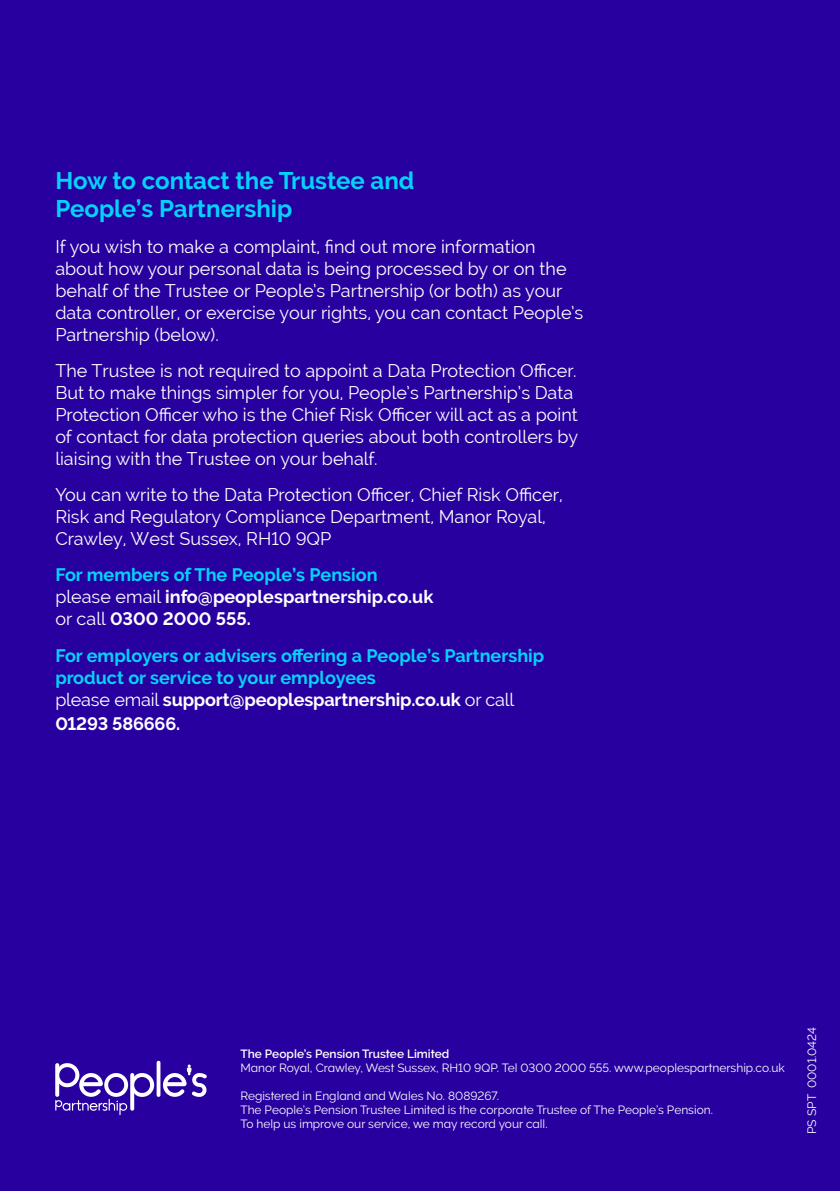
<style>
.page{position:relative;width:840px;height:1191px;background:#fff}
.page>*{position:absolute;margin:0;border:0;box-sizing:border-box;transform-origin:0 0}
.t1{font:700 24px/28px "Raleway";color:#05d2fa}
.t2{font:18px/22px "Raleway";color:#fff}
.t3{font:700 18px/22px "Raleway";color:#05d2fa}
.t4{font:700 18px/22px "Raleway";color:#fff}
.t5{font:12px "Raleway";color:#fff}
.t6{font:11.8px/13.8px "Raleway";color:#fff}
.t7{font:600 11.8px "Raleway";color:#fff}
.s1{color:#05d2fa}
.s2{font-weight:400}
.s3{font-weight:400;color:#fff}
.s4{color:#fff}
</style>
<div class="page">
<div style="left:0;top:0;width:839px;height:1191px;background:#2800a0"></div>
<svg style="left:55px;top:1060px;width:152px;height:55px"></svg>
<h1 class="t1" style="left:55px;top:166px;width:360px">How to contact the Trustee and<br>People’s Partnership</h1>
<p class="t2" style="left:55px;top:235px;width:529px">If you wish to make a complaint, find out more information about how your personal data is being processed by or on the behalf of the Trustee or People’s Partnership (or both) as your data controller, or exercise your rights, you can contact People’s Partnership (below).</p>
<p class="t2" style="left:55px;top:360px;width:524px">The Trustee is not required to appoint a Data Protection Officer.<br>But to make things simpler for you, People’s Partnership’s Data Protection Officer who is the Chief Risk Officer will act as a point of contact for data protection queries about both controllers by liaising with the Trustee on your behalf.</p>
<p class="t2" style="left:55px;top:484px;width:508px">You can write to the Data Protection Officer, Chief Risk Officer,<br>Risk and Regulatory Compliance Department, Manor Royal,<br>Crawley, West Sussex, RH10 9QP</p>
<p class="t4" style="left:55px;top:564px;width:379px"><span class="s1">For members of The People’s Pension </span><span class="s2">please email</span> info@peoplespartnership.co.uk <span class="s2">or call</span> 0300 2000 555.</p>
<p class="t3" style="left:55px;top:644px;width:490px">For employers or advisers offering a People’s Partnership product or service to your employees<br><span class="s3">please email</span> <span class="s4">support@peoplespartnership.co.uk</span> <span class="s3">or call</span></p>
<p class="t4" style="left:55px;top:712px;width:126px">01293 586666.</p>
<p class="t7" style="left:240px;top:1047px;width:210px">The People’s Pension Trustee Limited</p>
<p class="t6" style="left:240px;top:1061px;width:545px">Manor Royal, Crawley, West Sussex, RH10 9QP. Tel 0300 2000 555. www.peoplespartnership.co.uk</p>
<p class="t6" style="left:240px;top:1088px;width:474px">Registered in England and Wales No. 8089267.<br>The People’s Pension Trustee Limited is the corporate Trustee of The People’s Pension.<br>To help us improve our service, we may record your call.</p>
<p class="t5" style="left:804px;top:1134px;width:108px;rotate:-90deg">PS SPT 0001.0424</p>
</div>
